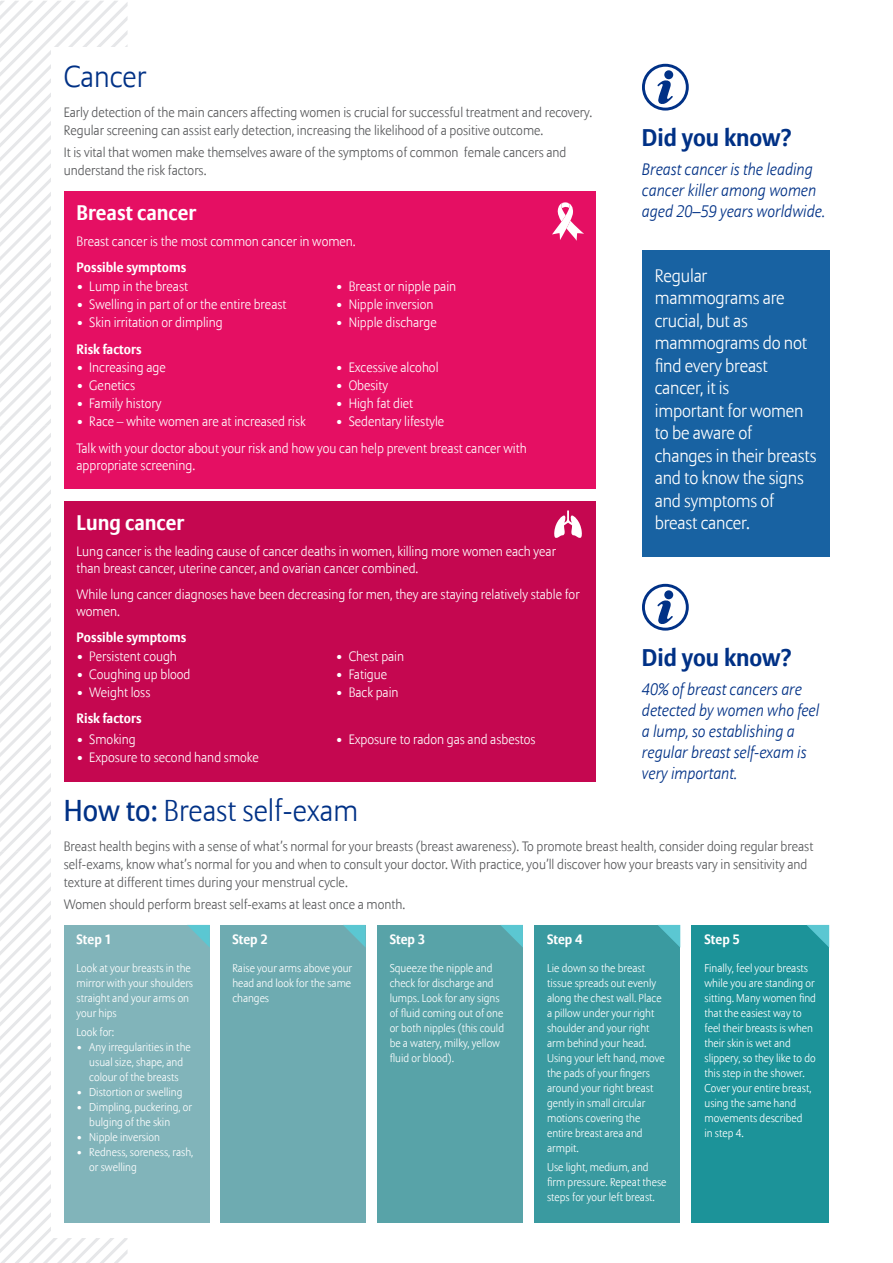
<style>
.page{position:relative;width:893px;height:1263px;background:#fff}
.page>*{position:absolute;margin:0;border:0;box-sizing:border-box;transform-origin:0 0}
.t1{font:300 30px "Allianz Sans";color:#003186}
.t2{font:700 24px "Allianz Sans";color:#003186}
.t3{font:700 21px "Allianz Sans";color:#fff}
.t4{font:300 18px/22.5px "Allianz Sans";letter-spacing:-.01em;color:#fff}
.t5{font:italic 300 16.5px/21px "Allianz Sans";color:#003186}
.t6{font:300 13.5px/17.2px "Allianz Sans";color:#fff}
.t7{font:300 13.5px/18px "Allianz Sans";color:#57585a}
.t8{font:700 13.5px "Allianz Sans";color:#fff}
.t9{font:300 11.25px/15px "Allianz Sans";color:#fff}
.s1{font-weight:400}
</style>
<div class="page">
<svg style="left:0;top:1px;width:128px;height:1262px"></svg>
<div style="left:51px;top:47px;width:235px;height:1190px;background:#fff"></div>
<svg style="left:642px;top:64px;width:47px;height:47px"></svg>
<svg style="left:642px;top:584px;width:47px;height:47px"></svg>
<div style="left:64px;top:191px;width:531px;height:298px;background:#e50f63"></div>
<div style="left:64px;top:501px;width:531px;height:281px;background:#c50750"></div>
<div style="left:642px;top:251px;width:187px;height:306px;background:#1862a2"></div>
<div style="left:64px;top:925px;width:146px;height:297px;background:#81b4ba"></div>
<div style="left:220px;top:925px;width:146px;height:297px;background:#6eabb1"></div>
<div style="left:377px;top:925px;width:146px;height:297px;background:#58a3a8"></div>
<div style="left:534px;top:925px;width:146px;height:297px;background:#3a9aa0"></div>
<div style="left:692px;top:925px;width:137px;height:297px;background:#1c9399"></div>
<svg style="left:554px;top:510px;width:28px;height:28px"></svg>
<svg style="left:187px;top:925px;width:23px;height:22px"></svg>
<svg style="left:343px;top:925px;width:23px;height:22px"></svg>
<svg style="left:501px;top:925px;width:22px;height:22px"></svg>
<svg style="left:658px;top:925px;width:22px;height:22px"></svg>
<svg style="left:807px;top:925px;width:22px;height:22px"></svg>
<svg style="left:552px;top:202px;width:32px;height:39px"></svg>
<p class="t1" style="left:64px;top:58px;width:84px">Cancer</p>
<p class="t7" style="left:64px;top:104px;width:530px">Early detection of the main cancers affecting women is crucial for successful treatment and recovery.<br>Regular screening can assist early detection, increasing the likelihood of a positive outcome.</p>
<p class="t7" style="left:64px;top:144px;width:504px">It is vital that women make themselves aware of the symptoms of common female cancers and understand the risk factors.</p>
<p class="t3" style="left:77px;top:200px;width:121px">Breast cancer</p>
<p class="t6" style="left:77px;top:233px;width:281px">Breast cancer is the most common cancer in women.</p>
<p class="t8" style="left:77px;top:258px;width:111px">Possible symptoms</p>
<p class="t6" style="left:77px;top:279px;width:113px">• Lump in the breast</p>
<p class="t6" style="left:77px;top:297px;width:211px">• Swelling in part of or the entire breast</p>
<p class="t6" style="left:77px;top:315px;width:148px">• Skin irritation or dimpling</p>
<p class="t6" style="left:336px;top:279px;width:122px">• Breast or nipple pain</p>
<p class="t6" style="left:336px;top:297px;width:99px">• Nipple inversion</p>
<p class="t6" style="left:336px;top:315px;width:102px">• Nipple discharge</p>
<p class="t8" style="left:77px;top:340px;width:67px">Risk factors</p>
<p class="t6" style="left:77px;top:359px;width:91px">• Increasing age</p>
<p class="t6" style="left:77px;top:377px;width:60px">• Genetics</p>
<p class="t6" style="left:77px;top:395px;width:87px">• Family history</p>
<p class="t6" style="left:77px;top:413px;width:231px">• Race – white women are at increased risk</p>
<p class="t6" style="left:336px;top:359px;width:104px">• Excessive alcohol</p>
<p class="t6" style="left:336px;top:377px;width:54px">• Obesity</p>
<p class="t6" style="left:336px;top:395px;width:79px">• High fat diet</p>
<p class="t6" style="left:336px;top:413px;width:110px">• Sedentary lifestyle</p>
<p class="t6" style="left:77px;top:440px;width:452px">Talk with your doctor about your risk and how you can help prevent breast cancer with appropriate screening.</p>
<p class="t3" style="left:77px;top:509px;width:109px">Lung cancer</p>
<p class="t6" style="left:77px;top:543px;width:481px">Lung cancer is the leading cause of cancer deaths in women, killing more women each year than breast cancer, uterine cancer, and ovarian cancer combined.</p>
<p class="t6" style="left:77px;top:586px;width:505px">While lung cancer diagnoses have been decreasing for men, they are staying relatively stable for women.</p>
<p class="t8" style="left:77px;top:628px;width:111px">Possible symptoms</p>
<p class="t6" style="left:77px;top:648px;width:102px">• Persistent cough</p>
<p class="t6" style="left:77px;top:666px;width:115px">• Coughing up blood</p>
<p class="t6" style="left:77px;top:684px;width:75px">• Weight loss</p>
<p class="t6" style="left:336px;top:648px;width:70px">• Chest pain</p>
<p class="t6" style="left:336px;top:666px;width:53px">• Fatigue</p>
<p class="t6" style="left:336px;top:684px;width:64px">• Back pain</p>
<p class="t8" style="left:77px;top:710px;width:67px">Risk factors</p>
<p class="t6" style="left:77px;top:731px;width:61px">• Smoking</p>
<p class="t6" style="left:77px;top:749px;width:184px">• Exposure to second hand smoke</p>
<p class="t6" style="left:336px;top:731px;width:201px">• Exposure to radon gas and asbestos</p>
<p class="t1" style="left:64px;top:793px;width:296px"><span class="s1">How to:</span> Breast self-exam</p>
<p class="t2" style="left:642px;top:122px;width:152px">Did you know?</p>
<p class="t5" style="left:642px;top:160px;width:185px">Breast cancer is the leading cancer killer among women aged 20–59 years worldwide.</p>
<p class="t4" style="left:655px;top:265px;width:163px">Regular mammograms are crucial, but as mammograms do not find every breast cancer, it is<br>important for women to be aware of<br>changes in their breasts and to know the signs and symptoms of breast cancer.</p>
<p class="t2" style="left:642px;top:642px;width:152px">Did you know?</p>
<p class="t5" style="left:642px;top:680px;width:179px">40% of breast cancers are detected by women who feel a lump, so establishing a regular breast self-exam is very important.</p>
<p class="t7" style="left:64px;top:838px;width:751px">Breast health begins with a sense of what’s normal for your breasts (breast awareness). To promote breast health, consider doing regular breast self-exams, know what’s normal for you and when to consult your doctor. With practice, you’ll discover how your breasts vary in sensitivity and texture at different times during your menstrual cycle.</p>
<p class="t7" style="left:64px;top:896px;width:343px">Women should perform breast self-exams at least once a month.</p>
<p class="t8" style="left:77px;top:930px;width:37px">Step 1</p>
<p class="t9" style="left:77px;top:961px;width:118px">Look at your breasts in the mirror with your shoulders straight and your arms on your hips</p>
<p class="t9" style="left:77px;top:1025px;width:39px">Look for:</p>
<p class="t9" style="left:77px;top:1040px;width:116px;text-align:center">• Any irregularities in the usual size, shape, and colour of the breasts</p>
<p class="t9" style="left:77px;top:1085px;width:107px">• Distortion or swelling</p>
<p class="t9" style="left:89px;top:1100px;width:104px;text-indent:-13px">• Dimpling, puckering, or bulging of the skin</p>
<p class="t9" style="left:77px;top:1130px;width:85px">• Nipple inversion</p>
<p class="t9" style="left:89px;top:1145px;width:106px;text-indent:-13px">• Redness, soreness, rash, or swelling</p>
<p class="t8" style="left:232px;top:930px;width:37px">Step 2</p>
<p class="t9" style="left:232px;top:961px;width:121px;text-align:justify">Raise your arms above your head and look for the same changes</p>
<p class="t8" style="left:390px;top:930px;width:37px">Step 3</p>
<p class="t9" style="left:390px;top:961px;width:116px">Squeeze the nipple and check for discharge and lumps. Look for any signs of fluid coming out of one or both nipples (this could be a watery, milky, yellow fluid or blood).</p>
<p class="t8" style="left:547px;top:930px;width:37px">Step 4</p>
<p class="t9" style="left:547px;top:961px;width:119px">Lie down so the breast tissue spreads out evenly along the chest wall. Place a pillow under your right shoulder and your right arm behind your head.<br>Using your left hand, move the pads of your fingers around your right breast gently in small circular motions covering the entire breast area and armpit.</p>
<p class="t9" style="left:547px;top:1160px;width:121px">Use light, medium, and firm pressure. Repeat these steps for your left breast.</p>
<p class="t8" style="left:704px;top:930px;width:37px">Step 5</p>
<p class="t9" style="left:704px;top:961px;width:113px">Finally, feel your breasts while you are standing or sitting. Many women find that the easiest way to feel their breasts is when their skin is wet and slippery, so they like to do this step in the shower.<br>Cover your entire breast, using the same hand movements described<br>in step 4.</p>
</div>
